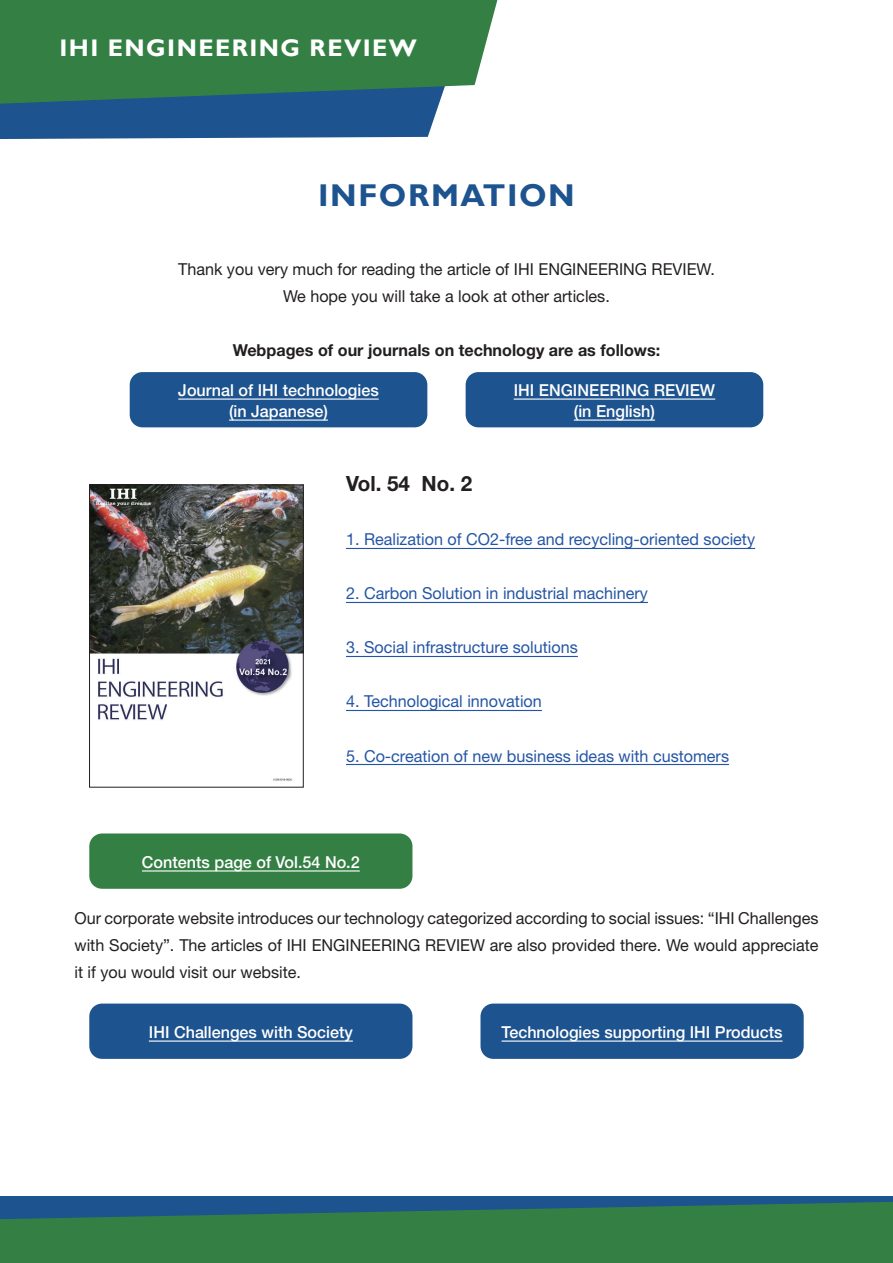
<style>
.page{position:relative;width:893px;height:1263px;background:#fff}
.page>*{position:absolute;margin:0;border:0;box-sizing:border-box;transform-origin:0 0}
.t1{font:700 31.5px "Gill Sans";letter-spacing:.05em;color:#1d538e}
.t2{font:700 24px "Gill Sans";letter-spacing:.06em;color:#fff}
._21-Inf_VolNo{font:700 21px "Helvetica Neue LT Std";color:#231f20}
._31-Inf本文左揃え{font:16.5px/27px "Helvetica Neue LT Std";color:#231f20;text-align:justify}
._16-Inf本文リンク{font:16.5px "Helvetica Neue LT Std";color:#2455a5}
._16-Infボタンリンク{font:500 16.5px "Helvetica Neue LT Std";color:#fff}
._31-Inf本文{font:16.5px "Helvetica Neue LT Std";color:#231f20}
._32-Inf本文太字{font:700 16.5px "Helvetica Neue LT Std";color:#231f20}
</style>
<div class="page">
<div style="left:0;top:1196px;width:893px;height:67px;background:#1d538e"></div>
<hr style="left:346px;top:548px;width:409px;height:1px;background:#2455a5">
<hr style="left:346px;top:602px;width:302px;height:1px;background:#2455a5">
<hr style="left:346px;top:656px;width:232px;height:1px;background:#2455a5">
<hr style="left:346px;top:710px;width:196px;height:1px;background:#2455a5">
<hr style="left:346px;top:764px;width:383px;height:1px;background:#2455a5">
<img style="left:89px;top:487px;width:214px;height:301px">
<div style="left:89px;top:1003px;width:323px;height:56px;background:#1d538e;border-radius:13px"></div>
<div style="left:130px;top:372px;width:297px;height:55px;background:#1d538e;border-radius:13px"></div>
<div style="left:89px;top:833px;width:323px;height:56px;background:#348044;border-radius:13px"></div>
<div style="left:480px;top:1003px;width:324px;height:56px;background:#1d538e;border-radius:13px"></div>
<div style="left:466px;top:372px;width:297px;height:55px;background:#1d538e;border-radius:13px"></div>
<hr style="left:149px;top:1040px;width:204px;height:2px;background:#fff">
<hr style="left:142px;top:870px;width:218px;height:1px;background:#fff">
<hr style="left:178px;top:398px;width:201px;height:2px;background:#fff">
<hr style="left:229px;top:419px;width:99px;height:2px;background:#fff">
<hr style="left:514px;top:398px;width:201px;height:2px;background:#fff">
<hr style="left:574px;top:419px;width:81px;height:2px;background:#fff">
<hr style="left:502px;top:1040px;width:281px;height:2px;background:#fff">
<div style="left:89px;top:485px;width:215px;height:302px;border:1px solid #231f20"></div>
<svg style="left:0;top:1202px;width:893px;height:61px;background:#30794e"></svg>
<div style="left:0;top:104px;width:439px;height:35px;background:#1d538e"></div>
<svg style="left:0;top:0;width:497px;height:104px;background:#398150"></svg>
<p class="t2" style="left:60px;top:34px;width:359px">IHI ENGINEERING REVIEW</p>
<p class="t1" style="left:318px;top:177px;width:258px">INFORMATION</p>
<p class="_31-Inf本文" style="left:178px;top:260px;width:538px">Thank you very much for reading the article of IHI ENGINEERING REVIEW.</p>
<p class="_31-Inf本文" style="left:283px;top:287px;width:328px">We hope you will take a look at other articles.</p>
<p class="_32-Inf本文太字" style="left:233px;top:340px;width:429px">Webpages of our journals on technology are as follows:</p>
<p class="_16-Infボタンリンク" style="left:178px;top:380px;width:202px">Journal of IHI technologies</p>
<p class="_16-Infボタンリンク" style="left:229px;top:401px;width:100px">(in Japanese)</p>
<p class="_21-Inf_VolNo" style="left:346px;top:471px;width:128px">Vol. 54 No. 2</p>
<p class="_16-Infボタンリンク" style="left:514px;top:380px;width:203px">IHI ENGINEERING REVIEW</p>
<p class="_16-Infボタンリンク" style="left:574px;top:401px;width:83px">(in English)</p>
<p class="_16-Inf本文リンク" style="left:346px;top:530px;width:411px">1. Realization of CO2-free and recycling-oriented society</p>
<p class="_16-Inf本文リンク" style="left:346px;top:584px;width:303px">2. Carbon Solution in industrial machinery</p>
<p class="_16-Inf本文リンク" style="left:346px;top:638px;width:233px">3. Social infrastructure solutions</p>
<p class="_16-Inf本文リンク" style="left:346px;top:692px;width:197px">4. Technological innovation</p>
<p class="_16-Inf本文リンク" style="left:346px;top:746px;width:385px">5. Co-creation of new business ideas with customers</p>
<p class="_16-Infボタンリンク" style="left:142px;top:852px;width:219px">Contents page of Vol.54 No.2</p>
<p class="_31-Inf本文左揃え" style="left:74px;top:904px;width:746px">Our corporate website introduces our technology categorized according to social issues: “IHI Challenges with Society”. The articles of IHI ENGINEERING REVIEW are also provided there. We would appreciate it if you would visit our website.</p>
<p class="_16-Infボタンリンク" style="left:149px;top:1022px;width:206px">IHI Challenges with Society</p>
<p class="_16-Infボタンリンク" style="left:502px;top:1022px;width:283px">Technologies supporting IHI Products</p>
</div>
